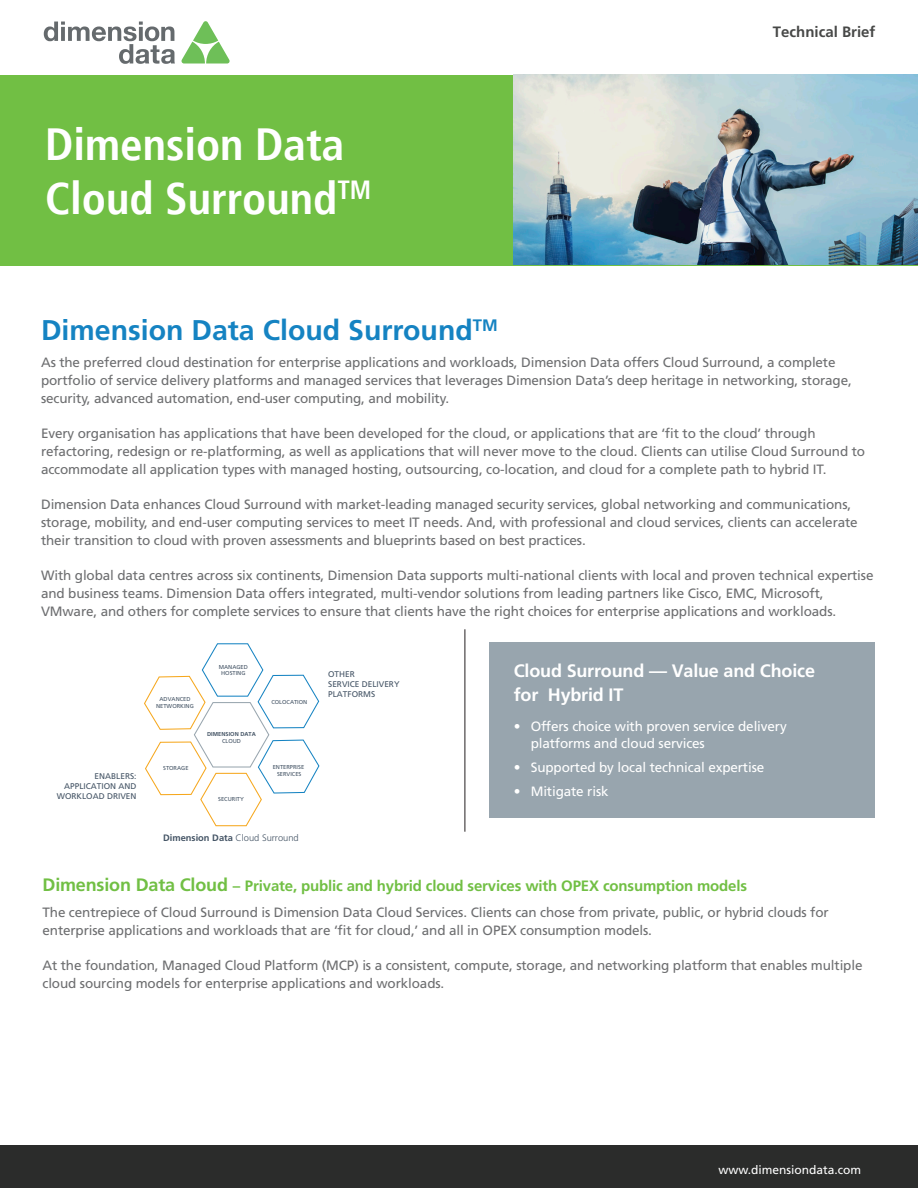
<style>
.page{position:relative;width:918px;height:1188px;background:#fff}
.page>*{position:absolute;margin:0;border:0;box-sizing:border-box;transform-origin:0 0}
.t1{font:700 condensed 45px/54px "Frutiger";color:#fff}
.t2{font:700 28.5px "Frutiger LT Std";color:#1583c2}
.t3{font:700 18px/24px "Frutiger";letter-spacing:-.01em;color:#fff}
.t4{font:700 15px "Frutiger LT Std";letter-spacing:-.01em;color:#71bf44}
.t5{font:700 15px "Frutiger";color:#474847}
.t6{font:13.5px/18px "Frutiger LT Std";letter-spacing:-.01em;color:#6d6e70}
.t7{font:13.5px/17.2px "Frutiger LT Std";letter-spacing:-.01em;color:#fff}
.t8{font:12px "Frutiger LT Std";color:#fff}
.t9{font:700 9.3px "Frutiger";color:#445465}
.t10{font:8.25px/9.9px "Frutiger Roman";color:#445465}
.t11{font:5.7px/6.9px "Frutiger Roman";color:#445465;text-align:center}
.t12{font:700 5.7px "Frutiger";color:#445465}
.s1{font-weight:300}
.s2{font-family:"Frutiger";font-size:18px}
.s3{font-family:"Frutiger"}
</style>
<div class="page">
<svg style="left:181px;top:21px;width:49px;height:43px"></svg>
<svg style="left:44px;top:22px;width:131px;height:42px"></svg>
<div style="left:0;top:75px;width:918px;height:190px;background:#71bf44"></div>
<div style="left:0;top:1145px;width:918px;height:43px;background:#2b2c2b"></div>
<div style="left:489px;top:642px;width:386px;height:176px;background:#98a5ae"></div>
<img style="left:514px;top:75px;width:404px;height:189px">
<hr style="left:465px;top:629px;width:1px;height:203px;background:#231f20">
<svg style="left:144px;top:643px;width:176px;height:184px"></svg>
<h1 class="t1" style="left:45px;top:120px;width:328px">Dimension Data<br>Cloud Surround<sup>TM</sup></h1>
<p class="t5" style="left:773px;top:23px;width:104px">Technical Brief</p>
<h2 class="t2" style="left:41px;top:313px;width:458px">Dimension Data Cloud Surround<sup>TM</sup></h2>
<p class="t6" style="left:41px;top:353px;width:812px">As the preferred cloud destination for enterprise applications and workloads, Dimension Data offers Cloud Surround, a complete portfolio of service delivery platforms and managed services that leverages Dimension Data’s deep heritage in networking, storage, security, advanced automation, end-user computing, and mobility.</p>
<p class="t6" style="left:41px;top:424px;width:826px">Every organisation has applications that have been developed for the cloud, or applications that are ‘fit to the cloud’ through refactoring, redesign or re-platforming, as well as applications that will never move to the cloud. Clients can utilise Cloud Surround to accommodate all application types with managed hosting, outsourcing, co-location, and cloud for a complete path to hybrid IT.</p>
<p class="t6" style="left:41px;top:495px;width:818px">Dimension Data enhances Cloud Surround with market-leading managed security services, global networking and communications, storage, mobility, and end-user computing services to meet IT needs. And, with professional and cloud services, clients can accelerate their transition to cloud with proven assessments and blueprints based on best practices.</p>
<p class="t6" style="left:41px;top:566px;width:834px">With global data centres across six continents, Dimension Data supports multi-national clients with local and proven technical expertise and business teams. Dimension Data offers integrated, multi-vendor solutions from leading partners like Cisco, EMC, Microsoft,<br>VMware, and others for complete services to ensure that clients have the right choices for enterprise applications and workloads.</p>
<p class="t10" style="left:57px;top:771px;width:81px;text-align:right">ENABLERS:<br>APPLICATION AND<br>WORKLOAD DRIVEN</p>
<p class="t11" style="left:156px;top:695px;width:39px">ADVANCED<br>NETWORKING</p>
<p class="t11" style="left:163px;top:765px;width:27px">STORAGE</p>
<p class="t11" style="left:219px;top:663px;width:31px">MANAGED<br>HOSTING</p>
<p class="t12" style="left:207px;top:731px;width:50px">DIMENSION DATA</p>
<p class="t11" style="left:222px;top:737px;width:20px">CLOUD</p>
<p class="t11" style="left:218px;top:796px;width:27px">SECURITY</p>
<p class="t11" style="left:271px;top:698px;width:38px">COLOCATION</p>
<p class="t11" style="left:273px;top:763px;width:33px">ENTERPRISE<br>SERVICES</p>
<p class="t9" style="left:163px;top:832px;width:137px">Dimension Data <span class="s1">Cloud Surround</span></p>
<p class="t10" style="left:328px;top:669px;width:73px">OTHER<br>SERVICE DELIVERY<br>PLATFORMS</p>
<h3 class="t3" style="left:514px;top:658px;width:303px">Cloud Surround — Value and Choice for Hybrid IT</h3>
<p class="t7" style="left:531px;top:717px;width:258px">Offers choice with proven service delivery platforms and cloud services</p>
<p class="t7" style="left:531px;top:755px;width:235px;line-height:24.5px">Supported by local technical expertise<br>Mitigate risk</p>
<p class="t4" style="left:43px;top:877px;width:706px"><span class="s2">Dimension Data Cloud</span> <span class="s3">–</span> Private, public and hybrid cloud services with OPEX consumption models</p>
<p class="t6" style="left:43px;top:903px;width:788px">The centrepiece of Cloud Surround is Dimension Data Cloud Services. Clients can chose from private, public, or hybrid clouds for enterprise applications and workloads that are ‘fit for cloud,’ and all in OPEX consumption models.</p>
<p class="t6" style="left:43px;top:956px;width:822px">At the foundation, Managed Cloud Platform (MCP) is a consistent, compute, storage, and networking platform that enables multiple cloud sourcing models for enterprise applications and workloads.</p>
<p class="t8" style="left:718px;top:1163px;width:144px">www.dimensiondata.com</p>
</div>
